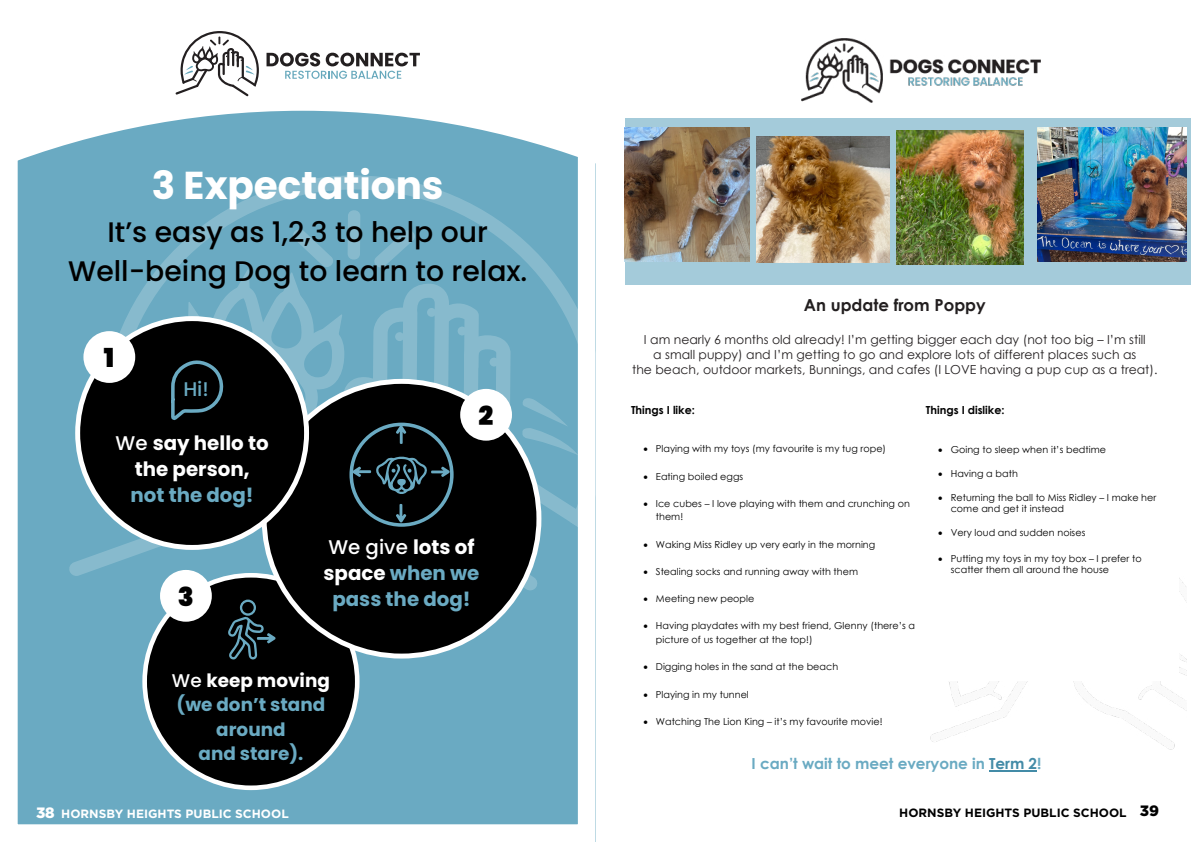
<style>
.page{position:relative;width:1191px;height:842px;background:#fff}
.page>*{position:absolute;margin:0;border:0;box-sizing:border-box;transform-origin:0 0}
.t1{font:700 38.9px "Poppins";color:#fff}
.t2{font:500 28.3px/38.9px "Poppins";color:#000;text-align:center}
.t3{font:900 26.2px "Poppins";color:#000}
.t4{font:700 19.8px/26.2px "Poppins";color:#6aaac2;text-align:center}
.t5{font:700 19.8px/26.2px "Poppins";color:#fff;text-align:center}
.t6{font:500 19.8px "Poppins";color:#6aaac2}
.t7{font:700 18.4px/24.3px "Poppins";color:#6aaac2;text-align:center}
.t8{font:700 16.6px "Century Gothic";color:#231f20}
.t9{font:700 15.2px "Century Gothic";color:#6aaac2}
.t10{font:12.4px/15.2px "Century Gothic";color:#231f20;text-align:center}
.t11{font:700 12px "Gotham";color:#fff}
.t12{font:700 12px "Gotham";color:#000}
.t13{font:700 11.1px "Century Gothic";color:#000}
.t14{font:9.6px/13.7px "Century Gothic";letter-spacing:.005em;color:#000}
.s1{font-weight:500}
.s2{font-weight:500;color:#fff}
.s3{color:#fff}
.s4{color:#438ba7}
.s5{font-weight:900;font-size:15px}
</style>
<div class="page">
<svg style="left:19px;top:111px;width:557px;height:712px;background:#74afc6"></svg>
<svg style="left:102px;top:174px;width:474px;height:34px;background:#6fadc4"></svg>
<div style="left:145px;top:575px;width:212px;height:213px;background:#000;border-radius:50%"></div>
<div style="left:160px;top:570px;width:52px;height:52px;background:#fff;border-radius:50%"></div>
<div style="left:264px;top:381px;width:275px;height:275px;background:#000;border-radius:50%"></div>
<svg style="left:176px;top:31px;width:83px;height:65px"></svg>
<svg style="left:266px;top:53px;width:154px;height:26px"></svg>
<svg style="left:228px;top:599px;width:47px;height:61px"></svg>
<svg style="left:68px;top:208px;width:510px;height:382px"></svg>
<img style="left:802px;top:38px;width:238px;height:64px">
<img style="left:930px;top:578px;width:257px;height:171px">
<div style="left:625px;top:118px;width:566px;height:166px;background:#a4cbda"></div>
<hr style="left:989px;top:770px;width:48px;height:1px;background:#438ba7">
<div style="left:920px;top:401px;width:259px;height:280px;background:#fff"></div>
<img style="left:625px;top:128px;width:124px;height:134px">
<img style="left:1037px;top:128px;width:149px;height:134px">
<img style="left:896px;top:131px;width:127px;height:133px">
<img style="left:756px;top:137px;width:133px;height:126px">
<h1 class="t1" style="left:152px;top:163px;width:293px">3 Expectations</h1>
<h2 class="t2" style="left:68px;top:213px;width:461px">It’s easy as 1,2,3 to help our<br>Well-being Dog to learn to relax.</h2>
<h3 class="t3" style="left:104px;top:343px;width:12px">1</h3>
<h3 class="t6" style="left:183px;top:377px;width:27px">Hi!</h3>
<h3 class="t5" style="left:116px;top:430px;width:155px"><span class="s1">We</span> say hello to the person,</h3>
<h3 class="t4" style="left:130px;top:482px;width:125px">not the dog!</h3>
<h3 class="t3" style="left:178px;top:582px;width:18px">3</h3>
<h3 class="t3" style="left:478px;top:401px;width:16px">2</h3>
<h3 class="t4" style="left:323px;top:534px;width:157px"><span class="s2">We give</span> <span class="s3">lots of space</span> when we pass the dog!</h3>
<h3 class="t7" style="left:172px;top:669px;width:159px"><span class="s2">We</span> <span class="s3">keep moving </span>(we don’t stand around<br>and stare).</h3>
<h3 class="t8" style="left:804px;top:292px;width:183px">An update from Poppy</h3>
<p class="t10" style="left:632px;top:332px;width:527px">I am nearly 6 months old already! I’m getting bigger each day (not too big – I’m still<br>a small puppy) and I’m getting to go and explore lots of different places such as<br>the beach, outdoor markets, Bunnings, and cafes (I LOVE having a pup cup as a treat).</p>
<p class="t13" style="left:631px;top:402px;width:65px">Things I like:</p>
<p class="t14" style="left:643px;top:442px;width:244px">• Playing with my toys (my favourite is my tug rope)</p>
<p class="t14" style="left:643px;top:469px;width:101px">• Eating boiled eggs</p>
<p class="t14" style="left:656px;top:496px;width:256px;text-indent:-12px">• Ice cubes – I love playing with them and crunching on them!</p>
<p class="t14" style="left:643px;top:537px;width:233px">• Waking Miss Ridley up very early in the morning</p>
<p class="t14" style="left:643px;top:564px;width:216px">• Stealing socks and running away with them</p>
<p class="t14" style="left:643px;top:592px;width:112px">• Meeting new people</p>
<p class="t14" style="left:656px;top:619px;width:261px;text-indent:-12px">• Having playdates with my best friend, Glenny (there’s a picture of us together at the top!)</p>
<p class="t14" style="left:643px;top:660px;width:196px">• Digging holes in the sand at the beach</p>
<p class="t14" style="left:643px;top:687px;width:107px">• Playing in my tunnel</p>
<p class="t14" style="left:643px;top:714px;width:241px">• Watching The Lion King – it’s my favourite movie!</p>
<p class="t13" style="left:926px;top:402px;width:80px">Things I dislike:</p>
<p class="t14" style="left:938px;top:443px;width:169px">• Going to sleep when it’s bedtime</p>
<p class="t14" style="left:938px;top:466px;width:81px">• Having a bath</p>
<p class="t14" style="left:950px;top:491px;width:207px;line-height:11.9px;text-indent:-12px">• Returning the ball to Miss Ridley – I make her come and get it instead</p>
<p class="t14" style="left:938px;top:526px;width:149px">• Very loud and sudden noises</p>
<p class="t14" style="left:950px;top:552px;width:192px;line-height:11.8px;text-indent:-12px">• Putting my toys in my toy box – I prefer to scatter them all around the house</p>
<h3 class="t9" style="left:751px;top:752px;width:291px">I can’t wait to meet everyone in <span class="s4">Term 2</span>!</h3>
<p class="t11" style="left:36px;top:805px;width:254px"><span class="s5">38</span> HORNSBY HEIGHTS PUBLIC SCHOOL</p>
<p class="t12" style="left:899px;top:804px;width:261px">HORNSBY HEIGHTS PUBLIC SCHOOL <span class="s5">39</span></p>
</div>
